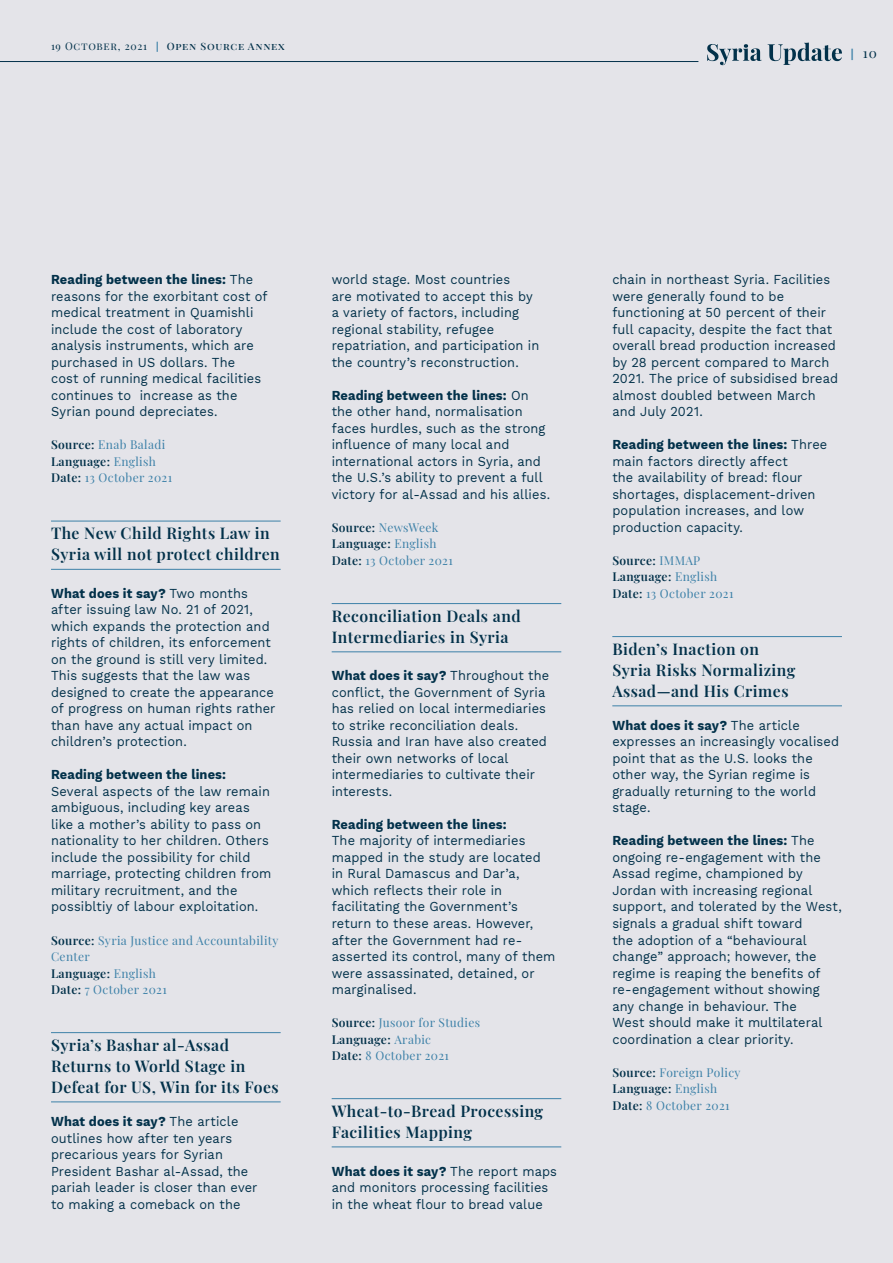
<style>
.page{position:relative;width:893px;height:1263px;background:#e4e4e9}
.page>*{position:absolute;margin:0;border:0;box-sizing:border-box;transform-origin:0 0}
.Headline_Anex{font:600 15.75px/21px "Playfair Display";letter-spacing:.03em;color:#02314a}
.Body_Anex{font:13.5px/16.5px "Work Sans";letter-spacing:.01em;color:#02314a;scale:.95 1}
.t1{font:13.5px "Playfair Display";color:#02314a}
.SourceLanguageDate{font:12px/16.5px "Playfair Display";letter-spacing:.03em;color:#3d81a8}
.SourceLanguageDate-2{font:600 12px "Playfair Display";letter-spacing:.03em;color:#02314a}
.t2{font:500 9.9px "Playfair Display";letter-spacing:.07em;color:#02314a;scale:1.06 1}
.s1{font-weight:400;font-size:10.5px}
.s2{font-family:"Work Sans";font-size:11.25px;color:#3d81a8}
.s3{font-family:"Work Sans";font-weight:500;font-size:12.75px;color:#3d81a8}
.s4{font-weight:700}
.s5{font-weight:600;color:#02314a}
.s6{font-weight:400;color:#3d81a8}
</style>
<div class="page">
<hr style="left:0;top:61px;width:698px;height:1px;background:#02314a">
<svg style="left:707px;top:43px;width:135px;height:22px"></svg>
<hr style="left:51px;top:521px;width:230px;height:1px;background:#3d81a8">
<hr style="left:51px;top:569px;width:230px;height:1px;background:#3d81a8">
<hr style="left:51px;top:1032px;width:230px;height:1px;background:#3d81a8">
<hr style="left:51px;top:1101px;width:230px;height:1px;background:#3d81a8">
<hr style="left:332px;top:603px;width:229px;height:1px;background:#3d81a8">
<hr style="left:332px;top:651px;width:229px;height:1px;background:#3d81a8">
<hr style="left:332px;top:1098px;width:229px;height:1px;background:#3d81a8">
<hr style="left:332px;top:1146px;width:229px;height:1px;background:#3d81a8">
<hr style="left:612px;top:636px;width:230px;height:1px;background:#3d81a8">
<hr style="left:612px;top:705px;width:230px;height:1px;background:#3d81a8">
<p class="t2" style="left:51px;top:38px;width:222px"><span class="s1">19 October, 2021</span> <span class="s2">|</span> Open Source Annex</p>
<p class="t1" style="left:850px;top:42px;width:28px"><span class="s3">|</span> 10</p>
<p class="Body_Anex" style="left:51px;top:271px;width:229px"><span class="s4">Reading between the lines:</span> The reasons for the exorbitant cost of medical treatment in Quamishli include the cost of laboratory analysis instruments, which are purchased in US dollars. The<br>cost of running medical facilities continues to increase as the<br>Syrian pound depreciates.</p>
<p class="SourceLanguageDate" style="left:51px;top:436px;width:116px"><span class="s5">Source:</span> Enab Baladi</p>
<p class="SourceLanguageDate-2" style="left:51px;top:452px;width:106px">Language: <span class="s6">English</span></p>
<p class="SourceLanguageDate" style="left:51px;top:469px;width:123px"><span class="s5">Date:</span> 13 October 2021</p>
<p class="Headline_Anex" style="left:51px;top:522px;width:230px">The New Child Rights Law in<br>Syria will not protect children</p>
<p class="Body_Anex" style="left:51px;top:584px;width:238px"><span class="s4">What does it say?</span> Two months after issuing law No. 21 of 2021, which expands the protection and rights of children, its enforcement on the ground is still very limited.<br>This suggests that the law was designed to create the appearance of progress on human rights rather than have any actual impact on children’s protection.</p>
<p class="Body_Anex" style="left:51px;top:766px;width:233px"><span class="s4">Reading between the lines:<br></span>Several aspects of the law remain ambiguous, including key areas like a mother’s ability to pass on nationality to her children. Others include the possibility for child marriage, protecting children from military recruitment, and the possibltiy of labour exploitation.</p>
<p class="SourceLanguageDate" style="left:51px;top:931px;width:229px"><span class="s5">Source:</span> Syria Justice and Accountability<br>Center</p>
<p class="SourceLanguageDate-2" style="left:51px;top:963px;width:106px">Language: <span class="s6">English</span></p>
<p class="SourceLanguageDate" style="left:51px;top:980px;width:117px"><span class="s5">Date:</span> 7 October 2021</p>
<p class="Headline_Anex" style="left:51px;top:1033px;width:229px">Syria’s Bashar al-Assad<br>Returns to World Stage in<br>Defeat for US, Win for its Foes</p>
<p class="Body_Anex" style="left:51px;top:1112px;width:219px"><span class="s4">What does it say?</span> The article outlines how after ten years precarious years for Syrian<br>President Bashar al-Assad, the pariah leader is closer than ever to making a comeback on the</p>
<p class="Body_Anex" style="left:332px;top:271px;width:220px">world stage. Most countries<br>are motivated to accept this by a variety of factors, including regional stability, refugee repatriation, and participation in the country’s reconstruction.</p>
<p class="Body_Anex" style="left:332px;top:386px;width:231px"><span class="s4">Reading between the lines:</span> On the other hand, normalisation faces hurdles, such as the strong influence of many local and international actors in Syria, and the U.S.’s ability to prevent a full victory for al-Assad and his allies.</p>
<p class="SourceLanguageDate" style="left:332px;top:518px;width:108px"><span class="s5">Source:</span> NewsWeek</p>
<p class="SourceLanguageDate-2" style="left:332px;top:534px;width:106px">Language: <span class="s6">English</span></p>
<p class="SourceLanguageDate" style="left:332px;top:551px;width:123px"><span class="s5">Date:</span> 13 October 2021</p>
<p class="Headline_Anex" style="left:332px;top:604px;width:191px">Reconciliation Deals and<br>Intermediaries in Syria</p>
<p class="Body_Anex" style="left:332px;top:667px;width:230px"><span class="s4">What does it say?</span> Throughout the conflict, the Government of Syria has relied on local intermediaries to strike reconciliation deals.<br>Russia and Iran have also created their own networks of local intermediaries to cultivate their interests.</p>
<p class="Body_Anex" style="left:332px;top:815px;width:237px"><span class="s4">Reading between the lines:<br></span>The majority of intermediaries mapped in the study are located in Rural Damascus and Dar’a, which reflects their role in facilitating the Government’s return to these areas. However, after the Government had re&shy;asserted its control, many of them were assassinated, detained, or marginalised.</p>
<p class="SourceLanguageDate" style="left:332px;top:1013px;width:150px"><span class="s5">Source:</span> Jusoor for Studies</p>
<p class="SourceLanguageDate-2" style="left:332px;top:1029px;width:101px">Language: <span class="s6">Arabic</span></p>
<p class="SourceLanguageDate" style="left:332px;top:1046px;width:119px"><span class="s5">Date:</span> 8 October 2021</p>
<p class="Headline_Anex" style="left:332px;top:1099px;width:213px">Wheat-to-Bread Processing<br>Facilities Mapping</p>
<p class="Body_Anex" style="left:332px;top:1162px;width:239px"><span class="s4">What does it say?</span> The report maps and monitors processing facilities in the wheat flour to bread value</p>
<p class="Body_Anex" style="left:612px;top:271px;width:239px">chain in northeast Syria. Facilities were generally found to be functioning at 50 percent of their full capacity, despite the fact that overall bread production increased by 28 percent compared to March<br>2021. The price of subsidised bread almost doubled between March and July 2021.</p>
<p class="Body_Anex" style="left:612px;top:436px;width:228px"><span class="s4">Reading between the lines:</span> Three main factors directly affect<br>the availability of bread: flour shortages, displacement-driven population increases, and low production capacity.</p>
<p class="SourceLanguageDate-2" style="left:612px;top:551px;width:89px">Source: <span class="s6">IMMAP</span></p>
<p class="SourceLanguageDate-2" style="left:612px;top:567px;width:106px">Language: <span class="s6">English</span></p>
<p class="SourceLanguageDate" style="left:612px;top:584px;width:123px"><span class="s5">Date:</span> 13 October 2021</p>
<p class="Headline_Anex" style="left:612px;top:637px;width:185px">Biden’s Inaction on<br>Syria Risks Normalizing<br>Assad—and His Crimes</p>
<p class="Body_Anex" style="left:612px;top:716px;width:240px"><span class="s4">What does it say?</span> The article expresses an increasingly vocalised point that as the U.S. looks the other way, the Syrian regime is gradually returning to the world stage.</p>
<p class="Body_Anex" style="left:612px;top:832px;width:243px"><span class="s4">Reading between the lines:</span> The ongoing re-engagement with the<br>Assad regime, championed by<br>Jordan with increasing regional support, and tolerated by the West, signals a gradual shift toward<br>the adoption of a “behavioural change” approach; however, the regime is reaping the benefits of re-engagement without showing any change in behaviour. The<br>West should make it multilateral coordination a clear priority.</p>
<p class="SourceLanguageDate" style="left:612px;top:1063px;width:130px"><span class="s5">Source:</span> Foreign Policy</p>
<p class="SourceLanguageDate-2" style="left:612px;top:1079px;width:106px">Language: <span class="s6">English</span></p>
<p class="SourceLanguageDate" style="left:612px;top:1096px;width:119px"><span class="s5">Date:</span> 8 October 2021</p>
</div>
